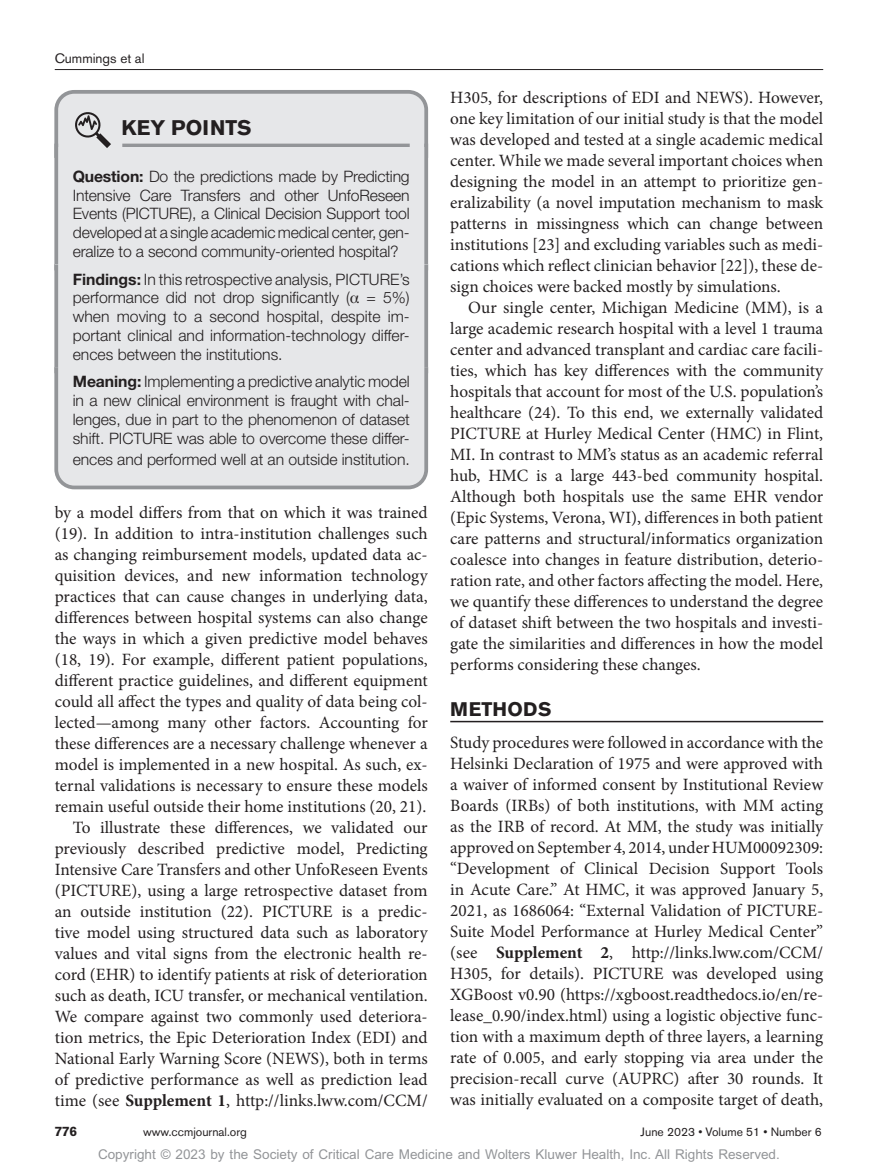
<style>
.page{position:relative;width:878px;height:1175px;background:#fff}
.page>*{position:absolute;margin:0;border:0;box-sizing:border-box;transform-origin:0 0}
.t1{font:700 21px "Akzidenz Grotesk BE";color:#231f20}
.t2{font:700 19.5px "Akzidenz Grotesk BE";letter-spacing:.01em;color:#231f20}
.t3{font:17.25px/21px "Minion Pro";color:#231f20;text-align:justify}
.t4{font:300 15.75px/18.8px "Helvetica Neue LT Std";letter-spacing:-.005em;color:#231f20;text-align:justify}
.t5{font:13.5px "Arial MT Std";color:#939598}
.t6{font:13.5px "Akzidenz Grotesk BE";color:#231f20}
.t7{font:700 13.5px "Akzidenz Grotesk BE";color:#231f20}
.t8{font:12px "Akzidenz Grotesk BE";color:#231f20}
.s1{font-weight:700}
.s2{font-family:"Gandhari Unicode";font-weight:400}
</style>
<div class="page">
<hr style="left:55px;top:69px;width:768px;height:1px;background:#231f20">
<hr style="left:450px;top:721px;width:373px;height:1px;background:#231f20">
<div style="left:55px;top:147px;width:373px;height:123px;background:#e6e7e9"></div>
<svg style="left:54px;top:162px;width:4px;height:102px"></svg>
<svg style="left:424px;top:162px;width:4px;height:102px"></svg>
<div style="left:55px;top:264px;width:373px;height:109px;background:#e6e7e9"></div>
<svg style="left:54px;top:264px;width:4px;height:99px"></svg>
<svg style="left:424px;top:264px;width:4px;height:99px"></svg>
<div style="left:54px;top:363px;width:375px;height:127px;background:#e6e7e9"></div>
<svg style="left:54px;top:90px;width:375px;height:72px"></svg>
<p class="t6" style="left:55px;top:50px;width:91px">Cummings et al</p>
<p class="t1" style="left:122px;top:115px;width:131px">KEY POINTS</p>
<p class="t4" style="left:73px;top:167px;width:338px"><span class="s1">Question:</span> Do the predictions made by Predicting Intensive Care Transfers and other UnfoReseen Events (PICTURE), a Clinical Decision Support tool developed at a single academic medical center, gen&shy;eralize to a second community-oriented hospital?</p>
<p class="t4" style="left:73px;top:269px;width:338px"><span class="s1">Findings:</span> In this retrospective analysis, PICTURE’s performance did not drop significantly (<span class="s2">α</span> = 5%) when moving to a second hospital, despite im&shy;portant clinical and information-technology differ&shy;ences between the institutions.</p>
<p class="t4" style="left:73px;top:372px;width:338px"><span class="s1">Meaning:</span> Implementing a predictive analytic model in a new clinical environment is fraught with chal&shy;lenges, due in part to the phenomenon of dataset shift. PICTURE was able to overcome these differ-</p>
<p class="t4" style="left:73px;top:449px;width:338px">ences and performed well at an outside institution.</p>
<p class="t3" style="left:55px;top:502px;width:374px;text-align:right">by a model differs from that on which it was trained (19). In addition to intra-institution challenges such as changing reimbursement models, updated data ac&shy;quisition devices, and new information technology practices that can cause changes in underlying data, differences between hospital systems can also change the ways in which a given predictive model behaves (18, 19). For example, different patient populations, different practice guidelines, and different equipment could all affect the types and quality of data being col&shy;lected—among many other factors. Accounting for these differences are a necessary challenge whenever a model is implemented in a new hospital. As such, ex&shy;ternal validations is necessary to ensure these models remain useful outside their home institutions (20, 21).<br>To illustrate these differences, we validated our previously described predictive model, Predicting Intensive Care Transfers and other UnfoReseen Events (PICTURE), using a large retrospective dataset from an outside institution (22). PICTURE is a predic&shy;tive model using structured data such as laboratory values and vital signs from the electronic health re&shy;cord (EHR) to identify patients at risk of deterioration such as death, ICU transfer, or mechanical ventilation.<br>We compare against two commonly used deteriora&shy;tion metrics, the Epic Deterioration Index (EDI) and National Early Warning Score (NEWS), both in terms of predictive performance as well as prediction lead time (see <span class="s1">Supplement 1</span>, http://links.lww.com/CCM/</p>
<p class="t3" style="left:450px;top:87px;width:374px">H305, for descriptions of EDI and NEWS). However, one key limitation of our initial study is that the model was developed and tested at a single academic medical center. While we made several important choices when designing the model in an attempt to prioritize gen&shy;eralizability (a novel imputation mechanism to mask patterns in missingness which can change between institutions [23] and excluding variables such as medi&shy;cations which reflect clinician behavior [22]), these de&shy;sign choices were backed mostly by simulations.</p>
<p class="t3" style="left:450px;top:297px;width:374px;text-indent:18px">Our single center, Michigan Medicine (MM), is a large academic research hospital with a level 1 trauma center and advanced transplant and cardiac care facili&shy;ties, which has key differences with the community hospitals that account for most of the U.S. population’s healthcare (24). To this end, we externally validated PICTURE at Hurley Medical Center (HMC) in Flint, MI. In contrast to MM’s status as an academic referral hub, HMC is a large 443-bed community hospital.<br>Although both hospitals use the same EHR vendor (Epic Systems, Verona, WI), differences in both patient care patterns and structural/informatics organization coalesce into changes in feature distribution, deterio&shy;ration rate, and other factors affecting the model. Here, we quantify these differences to understand the degree of dataset shift between the two hospitals and investi&shy;gate the similarities and differences in how the model performs considering these changes.</p>
<p class="t2" style="left:450px;top:698px;width:103px">METHODS</p>
<p class="t3" style="left:450px;top:732px;width:374px">Study procedures were followed in accordance with the Helsinki Declaration of 1975 and were approved with a waiver of informed consent by Institutional Review Boards (IRBs) of both institutions, with MM acting as the IRB of record. At MM, the study was initially approved on September 4, 2014, under HUM00092309: “Development of Clinical Decision Support Tools in Acute Care.” At HMC, it was approved January 5, 2021, as 1686064: “External Validation of PICTURE-Suite Model Performance at Hurley Medical Center” (see <span class="s1">Supplement 2</span>, http://links.lww.com/CCM/ H305, for details). PICTURE was developed using XGBoost v0.90 (https://xgboost.readthedocs.io/en/re&shy;lease_0.90/index.html) using a logistic objective func&shy;tion with a maximum depth of three layers, a learning rate of 0.005, and early stopping via area under the precision-recall curve (AUPRC) after 30 rounds. It was initially evaluated on a composite target of death,</p>
<p class="t7" style="left:55px;top:1123px;width:24px">776</p>
<p class="t8" style="left:143px;top:1125px;width:105px">www.ccmjournal.org</p>
<p class="t8" style="left:640px;top:1125px;width:182px">June 2023 • Volume 51 • Number 6</p>
<p class="t5" style="left:98px;top:1146px;width:683px">Copyright © 2023 by the Society of Critical Care Medicine and Wolters Kluwer Health, Inc. All Rights Reserved.</p>
</div>
